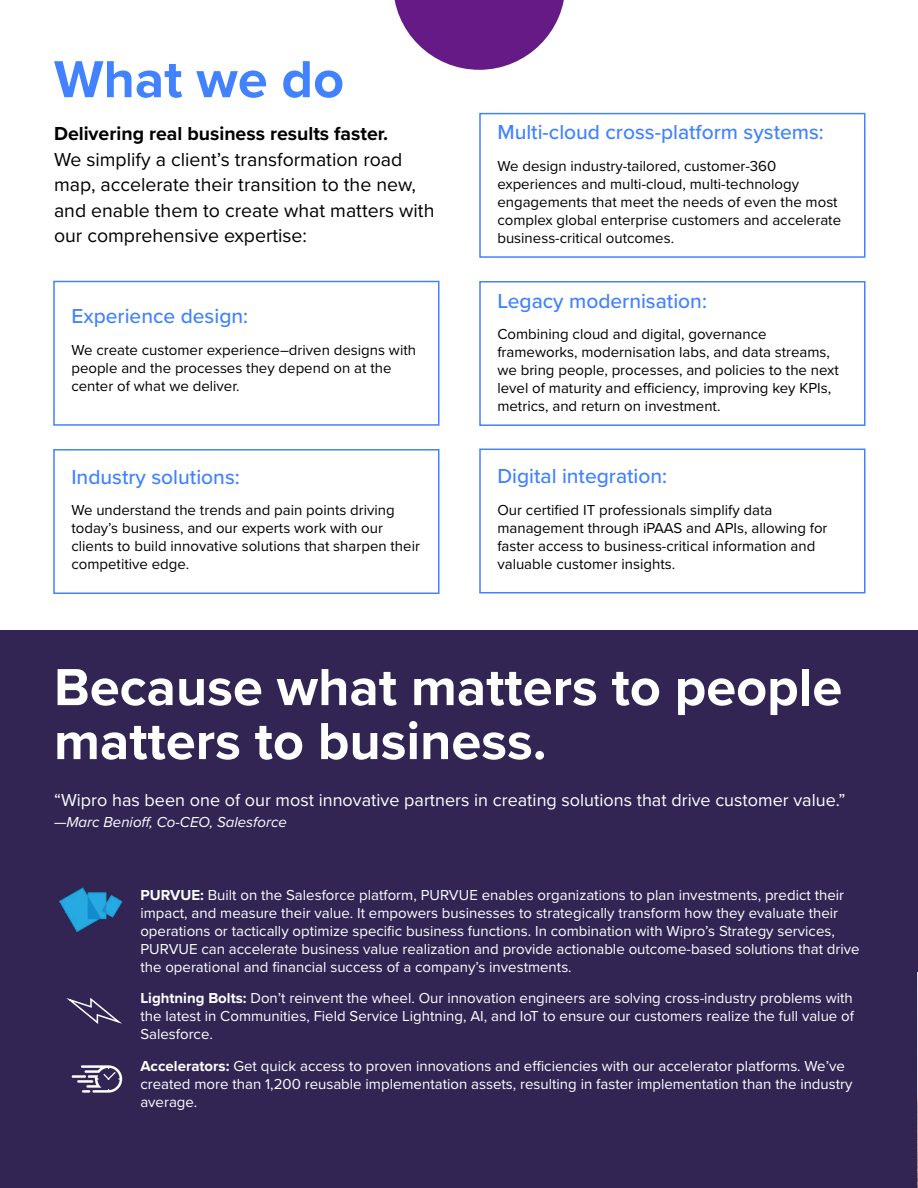
<style>
.page{position:relative;width:918px;height:1188px;background:#fff}
.page>*{position:absolute;margin:0;border:0;box-sizing:border-box;transform-origin:0 0}
.t1{font:700 54px/54px "Proxima Nova";color:#fff}
.t2{font:700 54px "Proxima Nova";color:#4282fe}
.t3{font:500 21px "Proxima Nova";color:#4282fe}
.t4{font:19.5px/25.5px "Proxima Nova";color:#000}
.t5{font:700 19.5px "Proxima Nova";color:#000}
.t6{font:18px "Proxima Nova";color:#fff}
.t7{font:15px/18px "Proxima Nova";color:#fff}
.t8{font:15px/18px "Proxima Nova";color:#000}
.t9{font:italic 15px "Proxima Nova";color:#fff}
.s1{font-weight:700}
</style>
<div class="page">
<div style="left:0;top:631px;width:918px;height:557px;background:#322554"></div>
<div style="left:53px;top:281px;width:387px;height:145px;border:2px solid #4282fe"></div>
<div style="left:479px;top:113px;width:387px;height:145px;border:2px solid #4282fe"></div>
<div style="left:479px;top:281px;width:387px;height:145px;border:2px solid #4282fe"></div>
<div style="left:479px;top:449px;width:387px;height:144px;border:2px solid #4282fe"></div>
<div style="left:53px;top:449px;width:387px;height:145px;border:2px solid #4282fe"></div>
<svg style="left:394px;top:0;width:170px;height:70px"></svg>
<img style="left:59px;top:888px;width:63px;height:44px">
<svg style="left:66px;top:997px;width:56px;height:27px"></svg>
<svg style="left:71px;top:1065px;width:51px;height:28px"></svg>
<img style="left:917px;top:972px;width:1px;height:216px">
<h1 class="t2" style="left:54px;top:39px;width:292px">What we do</h1>
<h3 class="t5" style="left:54px;top:119px;width:336px">Delivering real business results faster.</h3>
<h3 class="t4" style="left:54px;top:145px;width:382px">We simplify a client’s transformation road map, accelerate their transition to the new, and enable them to create what matters with our comprehensive expertise:</h3>
<h2 class="t3" style="left:71px;top:301px;width:178px">Experience design:</h2>
<p class="t8" style="left:71px;top:340px;width:346px">We create customer experience–driven designs with people and the processes they depend on at the center of what we deliver.</p>
<h2 class="t3" style="left:71px;top:461px;width:170px">Industry solutions:</h2>
<p class="t8" style="left:71px;top:501px;width:350px">We understand the trends and pain points driving today’s business, and our experts work with our clients to build innovative solutions that sharpen their competitive edge.</p>
<h2 class="t3" style="left:497px;top:117px;width:328px">Multi-cloud cross-platform systems:</h2>
<p class="t8" style="left:497px;top:156px;width:345px">We design industry-tailored, customer-360 experiences and multi-cloud, multi-technology engagements that meet the needs of even the most complex global enterprise customers and accelerate business-critical outcomes.</p>
<h2 class="t3" style="left:497px;top:285px;width:211px">Legacy modernisation:</h2>
<p class="t8" style="left:497px;top:324px;width:343px">Combining cloud and digital, governance frameworks, modernisation labs, and data streams, we bring people, processes, and policies to the next level of maturity and efficiency, improving key KPIs, metrics, and return on investment.</p>
<h2 class="t3" style="left:497px;top:461px;width:171px">Digital integration:</h2>
<p class="t8" style="left:497px;top:500px;width:332px">Our certified IT professionals simplify data management through iPAAS and APIs, allowing for faster access to business-critical information and valuable customer insights.</p>
<h1 class="t1" style="left:54px;top:659px;width:790px">Because what matters to people matters to business.</h1>
<p class="t6" style="left:54px;top:786px;width:793px">“Wipro has been one of our most innovative partners in creating solutions that drive customer value.”</p>
<p class="t9" style="left:54px;top:811px;width:234px">—Marc Benioff, Co-CEO, Salesforce</p>
<p class="t7" style="left:140px;top:885px;width:721px"><span class="s1">PURVUE:</span> Built on the Salesforce platform, PURVUE enables organizations to plan investments, predict their impact, and measure their value. It empowers businesses to strategically transform how they evaluate their operations or tactically optimize specific business functions. In combination with Wipro’s Strategy services, PURVUE can accelerate business value realization and provide actionable outcome-based solutions that drive the operational and financial success of a company’s investments.</p>
<p class="t7" style="left:140px;top:988px;width:715px;text-align:justify"><span class="s1">Lightning Bolts:</span> Don’t reinvent the wheel. Our innovation engineers are solving cross-industry problems with the latest in Communities, Field Service Lightning, AI, and IoT to ensure our customers realize the full value of Salesforce.</p>
<p class="t7" style="left:140px;top:1056px;width:714px"><span class="s1">Accelerators:</span> Get quick access to proven innovations and efficiencies with our accelerator platforms. We’ve created more than 1,200 reusable implementation assets, resulting in faster implementation than the industry average.</p>
</div>
